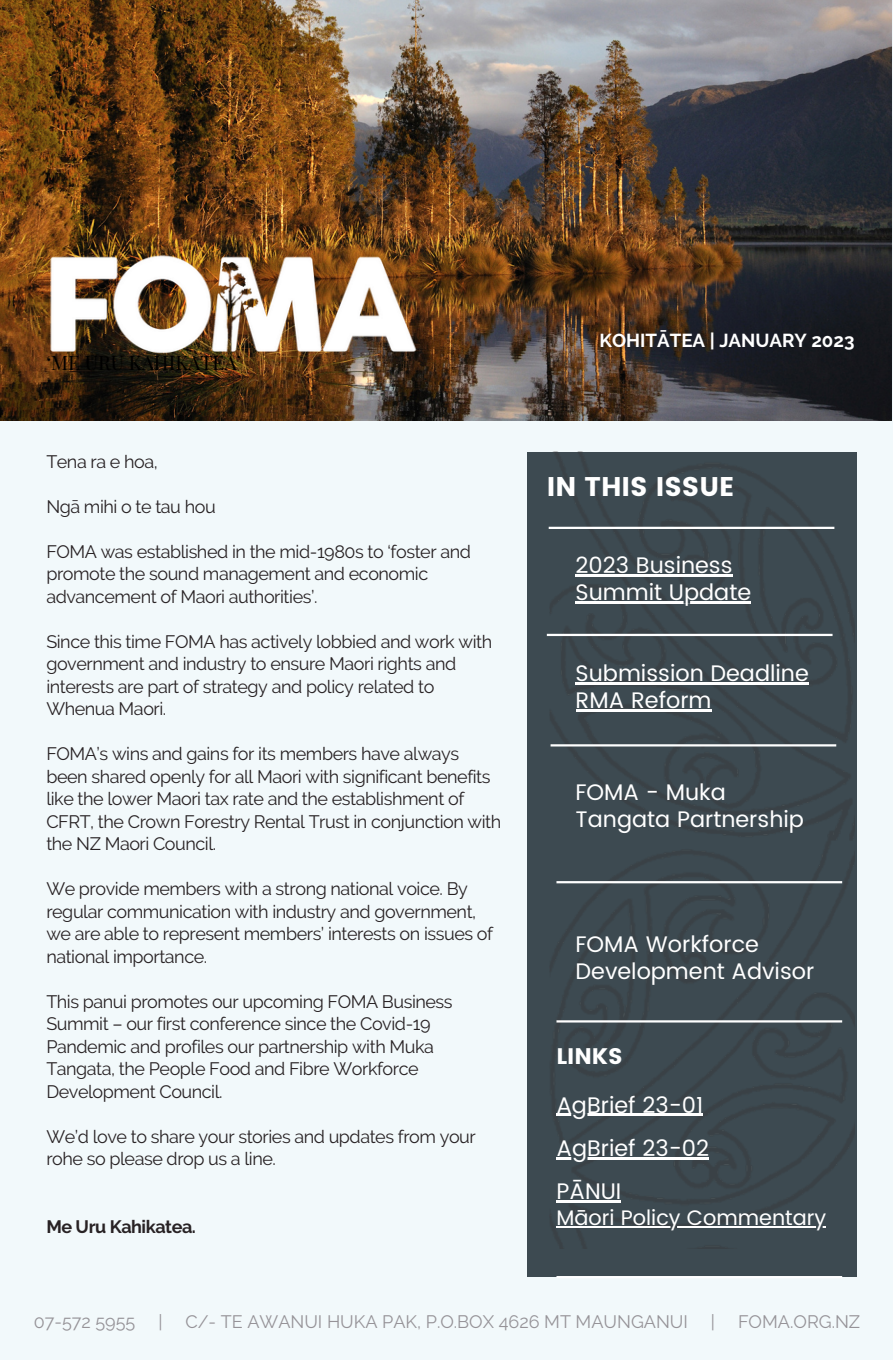
<style>
.page{position:relative;width:893px;height:1361px;background:#fff}
.page>*{position:absolute;margin:0;border:0;box-sizing:border-box;transform-origin:0 0}
.t1{font:27px "Poppins";color:#fff}
.t2{font:22.5px/27px "Poppins";color:#fff}
.t3{font:22.5px "Poppins";color:#fff}
.t4{font:21px "Poppins";color:#fff}
.t5{font:19.5px "Playfair Display";color:#000}
.t6{font:700 18.75px "Raleway";color:#fff}
.t7{font:18px/22.5px "Raleway";letter-spacing:-.025em;color:#282224}
.t8{font:18px "Raleway";color:#969398}
.t9{font:700 18px "Raleway";letter-spacing:-.025em;color:#282224}
</style>
<div class="page">
<div style="left:0;top:0;width:892px;height:1359px;background:#f2f9fb"></div>
<img style="left:0;top:0;width:891px;height:420px">
<img style="left:46px;top:220px;width:406px;height:143px">
<div style="left:526px;top:452px;width:330px;height:823px;background:#3d4a51"></div>
<img style="left:526px;top:452px;width:328px;height:796px">
<hr style="left:575px;top:574px;width:157px;height:2px;background:#fff">
<hr style="left:575px;top:601px;width:176px;height:2px;background:#fff">
<hr style="left:556px;top:1113px;width:147px;height:2px;background:#fff">
<hr style="left:575px;top:682px;width:233px;height:2px;background:#fff">
<hr style="left:575px;top:709px;width:136px;height:2px;background:#fff">
<hr style="left:548px;top:526px;width:286px;height:3px;background:#fff">
<hr style="left:546px;top:633px;width:286px;height:3px;background:#fff">
<hr style="left:550px;top:744px;width:286px;height:2px;background:#fff">
<hr style="left:556px;top:881px;width:286px;height:2px;background:#fff">
<hr style="left:556px;top:1275px;width:286px;height:2px;background:#fff">
<hr style="left:556px;top:1020px;width:286px;height:2px;background:#fff">
<hr style="left:556px;top:1200px;width:65px;height:2px;background:#fff">
<hr style="left:556px;top:1226px;width:270px;height:1px;background:#fff">
<hr style="left:556px;top:1157px;width:153px;height:2px;background:#fff">
<p class="t5" style="left:46px;top:348px;width:196px">‘ME URU KAHIKATEA’</p>
<p class="t7" style="left:46px;top:450px;width:113px">Tena ra e hoa,</p>
<p class="t7" style="left:46px;top:495px;width:171px">Ngā mihi o te tau hou</p>
<p class="t7" style="left:46px;top:540px;width:426px">FOMA was established in the mid-1980s to ‘foster and promote the sound management and economic advancement of Maori authorities’.</p>
<p class="t7" style="left:46px;top:630px;width:447px">Since this time FOMA has actively lobbied and work with government and industry to ensure Maori rights and interests are part of strategy and policy related to Whenua Maori.</p>
<p class="t7" style="left:46px;top:742px;width:456px">FOMA’s wins and gains for its members have always been shared openly for all Maori with significant benefits like the lower Maori tax rate and the establishment of CFRT, the Crown Forestry Rental Trust in conjunction with the NZ Maori Council.</p>
<p class="t7" style="left:46px;top:877px;width:448px">We provide members with a strong national voice. By regular communication with industry and government, we are able to represent members’ interests on issues of national importance.</p>
<p class="t7" style="left:46px;top:990px;width:408px">This panui promotes our upcoming FOMA Business Summit – our first conference since the Covid-19<br>Pandemic and profiles our partnership with Muka Tangata, the People Food and Fibre Workforce Development Council.</p>
<p class="t7" style="left:46px;top:1124px;width:431px">We’d love to share your stories and updates from your rohe so please drop us a line.</p>
<p class="t9" style="left:46px;top:1215px;width:151px">Me Uru Kahikatea.</p>
<p class="t6" style="left:599px;top:329px;width:256px">KOHITĀTEA | JANUARY 2023</p>
<h1 class="t1" style="left:546px;top:471px;width:189px">IN THIS ISSUE</h1>
<p class="t2" style="left:575px;top:551px;width:177px">2023 Business<br>Summit Update</p>
<p class="t2" style="left:575px;top:659px;width:235px">Submission Deadline<br>RMA Reform</p>
<p class="t2" style="left:575px;top:778px;width:230px">FOMA - Muka<br>Tangata Partnership</p>
<p class="t2" style="left:575px;top:931px;width:240px">FOMA Workforce<br>Development Advisor</p>
<p class="t3" style="left:556px;top:1043px;width:68px">LINKS</p>
<p class="t2" style="left:556px;top:1091px;width:148px">AgBrief 23-01</p>
<p class="t2" style="left:556px;top:1134px;width:154px">AgBrief 23-02</p>
<p class="t2" style="left:556px;top:1177px;width:66px">PĀNUI</p>
<p class="t4" style="left:556px;top:1205px;width:271px">Māori Policy Commentary</p>
<p class="t8" style="left:34px;top:1310px;width:103px">07-572 5955</p>
<p class="t8" style="left:158px;top:1310px;width:6px">|</p>
<p class="t8" style="left:185px;top:1310px;width:504px">C/- TE AWANUI HUKA PAK, P.O.BOX 4626 MT MAUNGANUI</p>
<p class="t8" style="left:711px;top:1310px;width:6px">|</p>
<p class="t8" style="left:738px;top:1310px;width:124px">FOMA.ORG.NZ</p>
</div>
